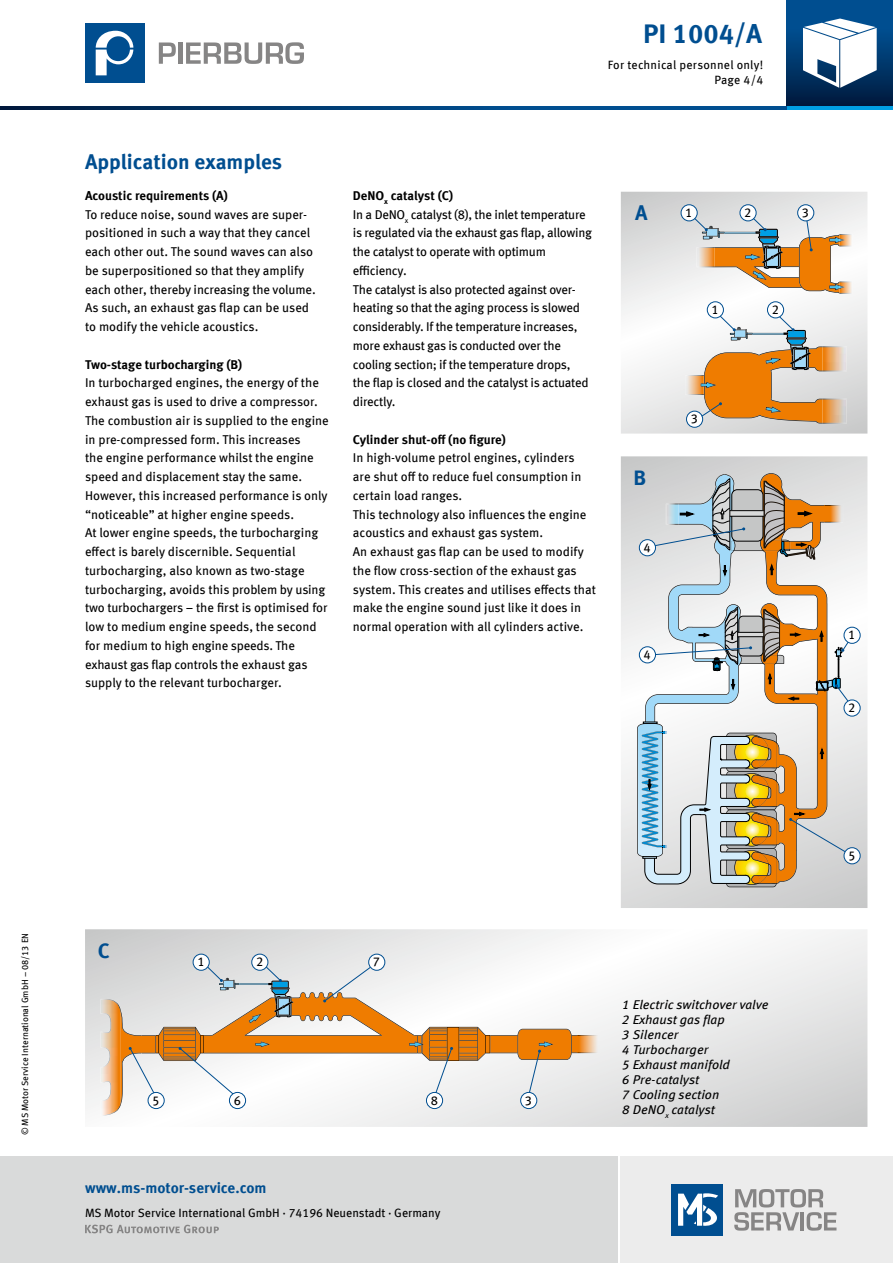
<style>
.page{position:relative;width:893px;height:1263px;background:#fff}
.page>*{position:absolute;margin:0;border:0;box-sizing:border-box;transform-origin:0 0}
.t1{font:700 27px "Meta OFC";color:#004e90}
.t2{font:700 21px "Meta OFC";color:#004e90}
.t3{font:700 15px "Meta OFC";color:#004e90}
.t4{font:12.75px/18.8px "Meta OFC";letter-spacing:-.005em;color:#000}
.t5{font:italic 12.75px/15px "Meta OFC";color:#000}
.t6{font:700 12.75px "Meta OFC";color:#000}
.t7{font:12px "Meta OFC";color:#000}
.t8{font:12px/15px "Meta OFC";letter-spacing:.02em;color:#000;text-align:right}
.t9{font:9px "Meta OFC";color:#000}
.s1{font-weight:700}
</style>
<div class="page">
<div style="left:621px;top:1157px;width:272px;height:106px;background:#ececec"></div>
<div style="left:0;top:1157px;width:617px;height:106px;background:#d9dada"></div>
<div style="left:672px;top:1184px;width:51px;height:51px;background:#004e90"></div>
<svg style="left:678px;top:1193px;width:40px;height:33px"></svg>
<svg style="left:734px;top:1189px;width:102px;height:42px"></svg>
<svg style="left:85px;top:1224px;width:134px;height:9px"></svg>
<div style="left:85px;top:23px;width:60px;height:60px;background:#004e90"></div>
<svg style="left:96px;top:31px;width:37px;height:44px"></svg>
<svg style="left:159px;top:42px;width:17px;height:22px"></svg>
<hr style="left:179px;top:42px;width:4px;height:22px;background:#868585">
<svg style="left:186px;top:42px;width:118px;height:22px"></svg>
<svg style="left:787px;top:0;width:106px;height:106px;background:#00396f"></svg>
<svg style="left:803px;top:19px;width:74px;height:69px"></svg>
<hr style="left:787px;top:106px;width:106px;height:4px;background:#009ee3">
<svg style="left:0;top:106px;width:787px;height:4px;background:#003d75"></svg>
<svg style="left:621px;top:192px;width:246px;height:242px"></svg>
<svg style="left:85px;top:929px;width:782px;height:198px"></svg>
<img style="left:100px;top:999px;width:20px;height:117px">
<svg style="left:120px;top:961px;width:480px;height:145px"></svg>
<img style="left:822px;top:347px;width:25px;height:76px">
<img style="left:839px;top:234px;width:14px;height:60px">
<svg style="left:687px;top:211px;width:158px;height:82px"></svg>
<svg style="left:685px;top:311px;width:137px;height:112px"></svg>
<svg style="left:621px;top:456px;width:246px;height:452px"></svg>
<svg style="left:637px;top:473px;width:219px;height:414px"></svg>
<div style="left:681px;top:205px;width:16px;height:16px;background:#fff;border-radius:50%"></div>
<div style="left:681px;top:204px;width:17px;height:17px;border:1px solid #004e90;border-radius:50%"></div>
<div style="left:740px;top:205px;width:16px;height:16px;background:#fff;border-radius:50%"></div>
<div style="left:739px;top:204px;width:17px;height:17px;border:1px solid #004e90;border-radius:50%"></div>
<div style="left:798px;top:205px;width:16px;height:16px;background:#fff;border-radius:50%"></div>
<div style="left:797px;top:204px;width:17px;height:17px;border:1px solid #004e90;border-radius:50%"></div>
<div style="left:844px;top:848px;width:16px;height:16px;background:#fff;border-radius:50%"></div>
<div style="left:844px;top:847px;width:17px;height:17px;border:1px solid #004e90;border-radius:50%"></div>
<div style="left:639px;top:540px;width:16px;height:16px;background:#fff;border-radius:50%"></div>
<div style="left:639px;top:539px;width:17px;height:17px;border:1px solid #004e90;border-radius:50%"></div>
<div style="left:707px;top:302px;width:16px;height:16px;background:#fff;border-radius:50%"></div>
<div style="left:707px;top:301px;width:17px;height:17px;border:1px solid #004e90;border-radius:50%"></div>
<div style="left:767px;top:302px;width:17px;height:16px;background:#fff;border-radius:50%"></div>
<div style="left:767px;top:301px;width:17px;height:17px;border:1px solid #004e90;border-radius:50%"></div>
<div style="left:686px;top:411px;width:17px;height:16px;background:#fff;border-radius:50%"></div>
<div style="left:686px;top:411px;width:17px;height:17px;border:1px solid #004e90;border-radius:50%"></div>
<div style="left:639px;top:647px;width:16px;height:16px;background:#fff;border-radius:50%"></div>
<div style="left:639px;top:646px;width:17px;height:17px;border:1px solid #004e90;border-radius:50%"></div>
<div style="left:844px;top:627px;width:16px;height:16px;background:#fff;border-radius:50%"></div>
<div style="left:844px;top:627px;width:17px;height:17px;border:1px solid #004e90;border-radius:50%"></div>
<div style="left:844px;top:700px;width:16px;height:16px;background:#fff;border-radius:50%"></div>
<div style="left:844px;top:699px;width:17px;height:17px;border:1px solid #004e90;border-radius:50%"></div>
<div style="left:426px;top:1092px;width:17px;height:16px;background:#fff;border-radius:50%"></div>
<div style="left:426px;top:1092px;width:17px;height:17px;border:1px solid #004e90;border-radius:50%"></div>
<div style="left:369px;top:954px;width:16px;height:16px;background:#fff;border-radius:50%"></div>
<div style="left:368px;top:954px;width:17px;height:17px;border:1px solid #004e90;border-radius:50%"></div>
<div style="left:229px;top:1092px;width:17px;height:16px;background:#fff;border-radius:50%"></div>
<div style="left:229px;top:1092px;width:17px;height:17px;border:1px solid #004e90;border-radius:50%"></div>
<div style="left:193px;top:954px;width:16px;height:16px;background:#fff;border-radius:50%"></div>
<div style="left:193px;top:954px;width:17px;height:17px;border:1px solid #004e90;border-radius:50%"></div>
<div style="left:252px;top:954px;width:16px;height:16px;background:#fff;border-radius:50%"></div>
<div style="left:251px;top:954px;width:17px;height:17px;border:1px solid #004e90;border-radius:50%"></div>
<div style="left:148px;top:1092px;width:16px;height:16px;background:#fff;border-radius:50%"></div>
<div style="left:148px;top:1092px;width:17px;height:17px;border:1px solid #004e90;border-radius:50%"></div>
<div style="left:521px;top:1092px;width:16px;height:16px;background:#fff;border-radius:50%"></div>
<div style="left:520px;top:1092px;width:17px;height:17px;border:1px solid #004e90;border-radius:50%"></div>
<h1 class="t1" style="left:643px;top:16px;width:121px">PI 1004/A</h1>
<p class="t8" style="left:608px;top:57px;width:157px">For technical personnel only!<br>Page 4/4</p>
<h2 class="t2" style="left:85px;top:148px;width:199px">Application examples</h2>
<p class="t6" style="left:85px;top:187px;width:144px">Acoustic requirements (A)</p>
<p class="t4" style="left:85px;top:205px;width:232px">To reduce noise, sound waves are super&shy;positioned in such a way that they cancel each other out. The sound waves can also be superpositioned so that they amplify each other, thereby increasing the volume.<br>As such, an exhaust gas flap can be used to modify the vehicle acoustics.</p>
<p class="t6" style="left:85px;top:356px;width:159px">Two-stage turbocharging (B)</p>
<p class="t4" style="left:85px;top:374px;width:245px">In turbocharged engines, the energy of the exhaust gas is used to drive a compressor.<br>The combustion air is supplied to the engine in pre-compressed form. This increases<br>the engine performance whilst the engine speed and displacement stay the same.<br>However, this increased performance is only “noticeable” at higher engine speeds.<br>At lower engine speeds, the turbocharging effect is barely discernible. Sequential turbocharging, also known as two-stage turbocharging, avoids this problem by using two turbochargers – the first is optimised for low to medium engine speeds, the second for medium to high engine speeds. The exhaust gas flap controls the exhaust gas supply to the relevant turbocharger.</p>
<p class="t4" style="left:353px;top:186px;width:241px"><span class="s1">DeNO</span><sub>x</sub> <span class="s1">catalyst (C)<br></span>In a DeNO<sub>x</sub> catalyst (8), the inlet temperature is regulated via the exhaust gas flap, allowing the catalyst to operate with optimum efficiency.<br>The catalyst is also protected against over&shy;heating so that the aging process is slowed considerably. If the temperature increases, more exhaust gas is conducted over the cooling section; if the temperature drops,<br>the flap is closed and the catalyst is actuated directly.</p>
<p class="t6" style="left:353px;top:431px;width:154px">Cylinder shut-off (no figure)</p>
<p class="t4" style="left:353px;top:449px;width:244px">In high-volume petrol engines, cylinders<br>are shut off to reduce fuel consumption in certain load ranges.<br>This technology also influences the engine acoustics and exhaust gas system.<br>An exhaust gas flap can be used to modify the flow cross-section of the exhaust gas system. This creates and utilises effects that make the engine sound just like it does in normal operation with all cylinders active.</p>
<h2 class="t2" style="left:635px;top:200px;width:14px">A</h2>
<p class="t4" style="left:685px;top:203px;width:9px">1</p>
<p class="t4" style="left:744px;top:203px;width:9px">2</p>
<p class="t4" style="left:802px;top:203px;width:9px">3</p>
<p class="t4" style="left:711px;top:300px;width:9px">1</p>
<p class="t4" style="left:772px;top:300px;width:9px">2</p>
<h2 class="t2" style="left:634px;top:464px;width:14px">B</h2>
<p class="t4" style="left:644px;top:538px;width:9px">4</p>
<p class="t4" style="left:644px;top:645px;width:9px">4</p>
<p class="t4" style="left:691px;top:410px;width:9px">3</p>
<p class="t4" style="left:848px;top:626px;width:9px">1</p>
<p class="t4" style="left:848px;top:698px;width:9px">2</p>
<p class="t9" style="left:19px;top:1135px;width:204px;rotate:-90deg">© MS Motor Service International GmbH – 08/13 EN</p>
<h2 class="t2" style="left:98px;top:937px;width:14px">C</h2>
<p class="t4" style="left:197px;top:953px;width:9px">1</p>
<p class="t4" style="left:256px;top:953px;width:9px">2</p>
<p class="t4" style="left:373px;top:953px;width:9px">7</p>
<p class="t4" style="left:234px;top:1091px;width:9px">6</p>
<p class="t4" style="left:152px;top:1091px;width:9px">5</p>
<p class="t4" style="left:525px;top:1091px;width:9px">3</p>
<p class="t4" style="left:431px;top:1091px;width:9px">8</p>
<p class="t3" style="left:85px;top:1178px;width:183px">www.ms-motor-service.com</p>
<p class="t7" style="left:85px;top:1205px;width:357px">MS Motor Service International GmbH · 74196 Neuenstadt · Germany</p>
<p class="t5" style="left:622px;top:997px;width:148px">1 Electric switchover valve<br>2 Exhaust gas flap<br>3 Silencer<br>4 Turbocharger<br>5 Exhaust manifold<br>6 Pre-catalyst<br>7 Cooling section<br>8 DeNO<sub>x</sub> catalyst</p>
<p class="t4" style="left:848px;top:846px;width:9px">5</p>
</div>
